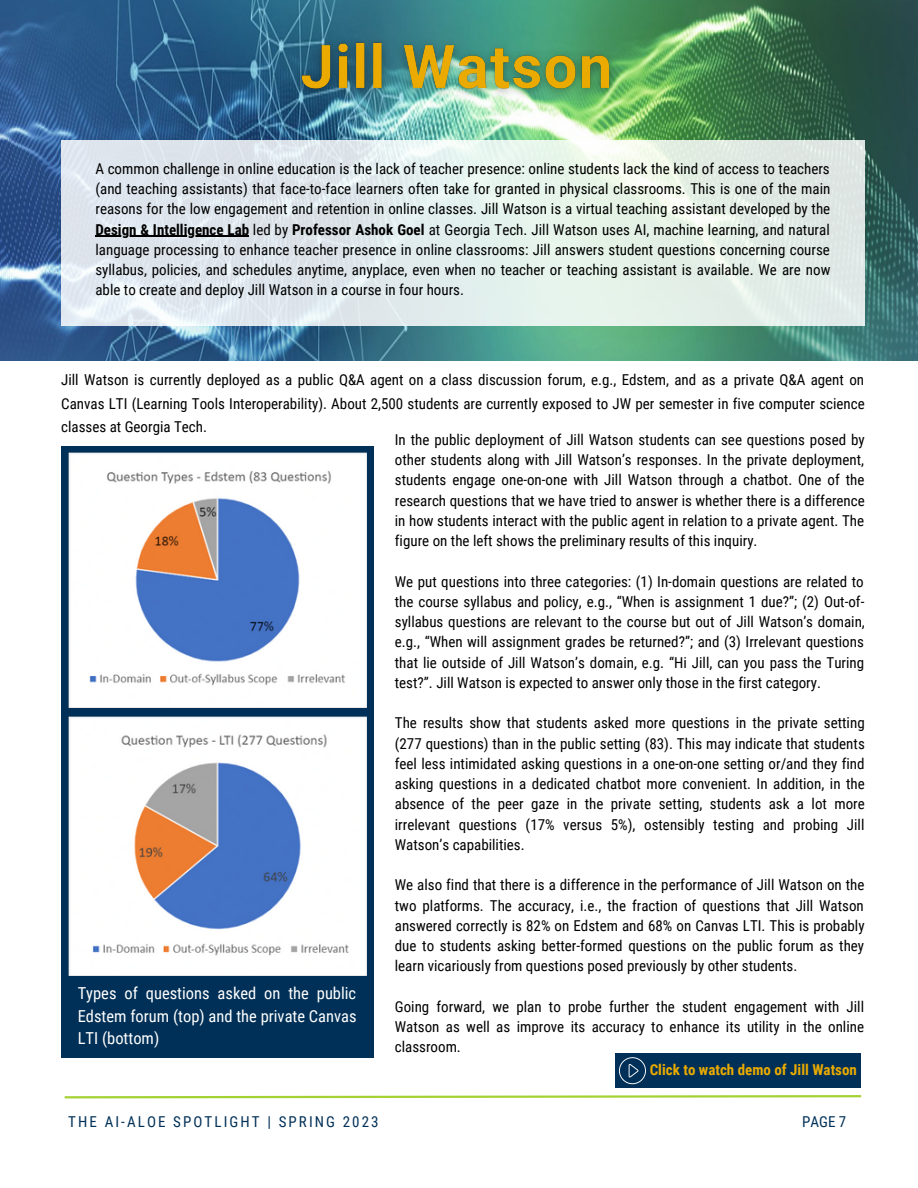
<style>
.page{position:relative;width:918px;height:1188px;background:#fff}
.page>*{position:absolute;margin:0;border:0;box-sizing:border-box;transform-origin:0 0}
.t1{font:16.5px/22.5px "Roboto Condensed";color:#fff;text-align:justify}
.t2{font:15px/20.2px "Roboto Condensed";color:#000;text-align:justify}
.t3{font:15px "Roboto Condensed";letter-spacing:.14em;color:#003057}
.t4{font:700 15px "Roboto Condensed";color:#eaaa00}
.s1{font-weight:700}
</style>
<div class="page">
<svg style="left:64px;top:1095px;width:798px;height:4px"></svg>
<img style="left:0;top:0;width:917px;height:360px">
<svg style="left:61px;top:140px;width:804px;height:185px;background:#e2eceb"></svg>
<div style="left:61px;top:447px;width:313px;height:611px;background:#003057"></div>
<img style="left:68px;top:453px;width:298px;height:255px">
<img style="left:68px;top:717px;width:298px;height:258px">
<div style="left:615px;top:1054px;width:246px;height:34px;background:#003057"></div>
<svg style="left:619px;top:1057px;width:27px;height:27px"></svg>
<img style="left:285px;top:21px;width:344px;height:101px">
<hr style="left:95px;top:236px;width:154px;height:1px;background:#000">
<p class="t2" style="left:95px;top:159px;width:736px">A common challenge in online education is the lack of teacher presence: online students lack the kind of access to teachers (and teaching assistants) that face-to-face learners often take for granted in physical classrooms. This is one of the main reasons for the low engagement and retention in online classes. Jill Watson is a virtual teaching assistant developed by the <span class="s1">Design &amp; Intelligence Lab</span> led by <span class="s1">Professor Ashok Goel</span> at Georgia Tech. Jill Watson uses AI, machine learning, and natural language processing to enhance teacher presence in online classrooms: Jill answers student questions concerning course syllabus, policies, and schedules anytime, anyplace, even when no teacher or teaching assistant is available. We are now able to create and deploy Jill Watson in a course in four hours.</p>
<p class="t2" style="left:61px;top:368px;width:805px;line-height:23.7px">Jill Watson is currently deployed as a public Q&amp;A agent on a class discussion forum, e.g., Edstem, and as a private Q&amp;A agent on Canvas LTI (Learning Tools Interoperability). About 2,500 students are currently exposed to JW per semester in five computer science classes at Georgia Tech.</p>
<p class="t2" style="left:395px;top:430px;width:471px">In the public deployment of Jill Watson students can see questions posed by other students along with Jill Watson’s responses. In the private deployment, students engage one-on-one with Jill Watson through a chatbot. One of the research questions that we have tried to answer is whether there is a difference in how students interact with the public agent in relation to a private agent. The figure on the left shows the preliminary results of this inquiry.</p>
<p class="t2" style="left:395px;top:571px;width:472px">We put questions into three categories: (1) In-domain questions are related to the course syllabus and policy, e.g., “When is assignment 1 due?”; (2) Out-of&shy;syllabus questions are relevant to the course but out of Jill Watson’s domain, e.g., “When will assignment grades be returned?”; and (3) Irrelevant questions that lie outside of Jill Watson’s domain, e.g. “Hi Jill, can you pass the Turing test?”. Jill Watson is expected to answer only those in the first category.</p>
<p class="t2" style="left:395px;top:713px;width:471px">The results show that students asked more questions in the private setting (277 questions) than in the public setting (83). This may indicate that students feel less intimidated asking questions in a one-on-one setting or/and they find asking questions in a dedicated chatbot more convenient. In addition, in the absence of the peer gaze in the private setting, students ask a lot more irrelevant questions (17% versus 5%), ostensibly testing and probing Jill Watson’s capabilities.</p>
<p class="t2" style="left:395px;top:875px;width:471px">We also find that there is a difference in the performance of Jill Watson on the two platforms. The accuracy, i.e., the fraction of questions that Jill Watson answered correctly is 82% on Edstem and 68% on Canvas LTI. This is probably due to students asking better-formed questions on the public forum as they learn vicariously from questions posed previously by other students.</p>
<p class="t2" style="left:395px;top:997px;width:471px">Going forward, we plan to probe further the student engagement with Jill Watson as well as improve its accuracy to enhance its utility in the online classroom.</p>
<p class="t1" style="left:78px;top:982px;width:280px">Types of questions asked on the public Edstem forum (top) and the private Canvas LTI (bottom)</p>
<p class="t4" style="left:650px;top:1061px;width:209px">Click to watch demo of Jill Watson</p>
<p class="t3" style="left:68px;top:1113px;width:312px">THE AI-ALOE SPOTLIGHT | SPRING 2023</p>
<p class="t3" style="left:802px;top:1113px;width:46px">PAGE 7</p>
</div>
